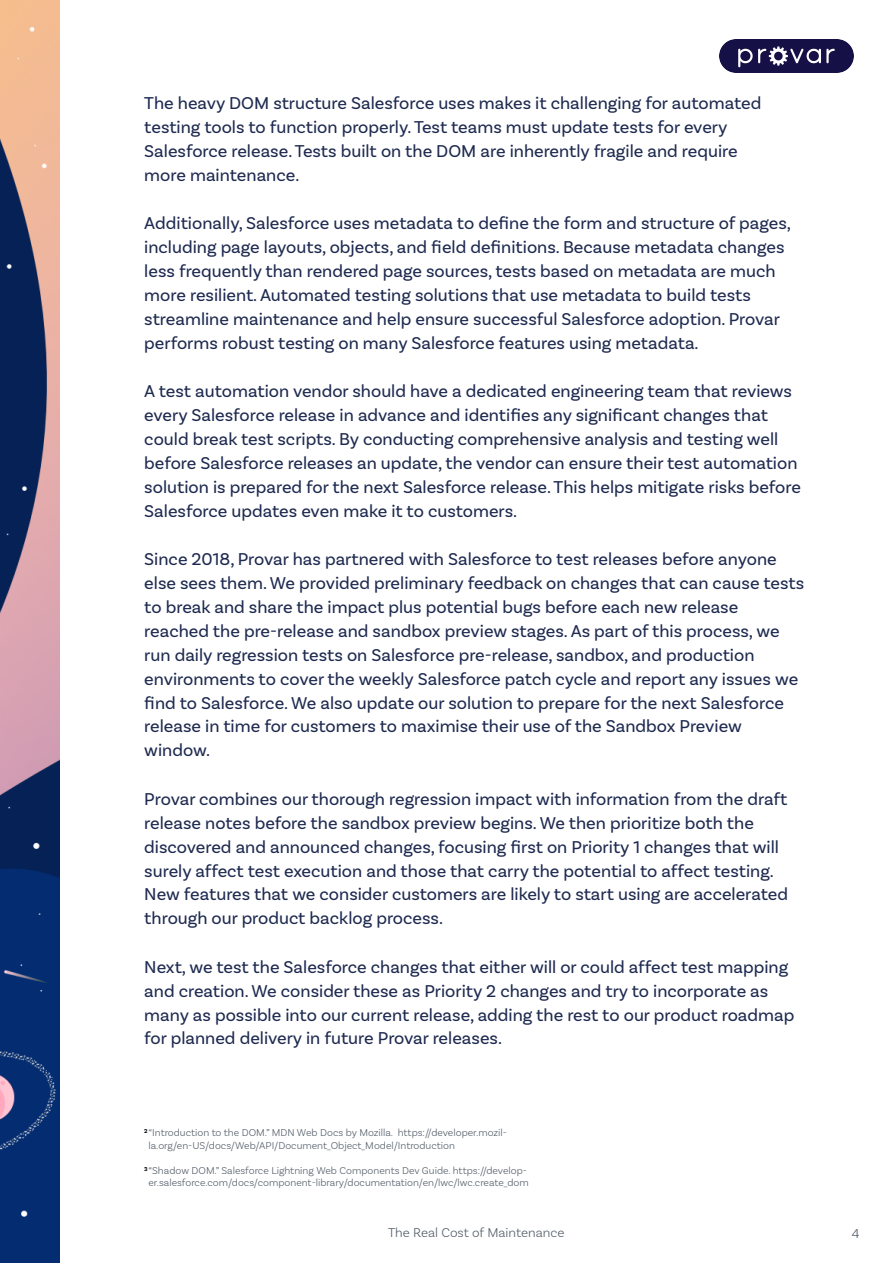
<style>
.page{position:relative;width:893px;height:1263px;background:#fff}
.page>*{position:absolute;margin:0;border:0;box-sizing:border-box;transform-origin:0 0}
.t1{font:18px/24px "Basic Sans";color:#1d294f}
.t2{font:300 13.5px "Basic Sans";color:#515b66}
.t3{font:300 10.5px/12.6px "Basic Sans";color:#515b66}
.t4{font:700 6px "Basic Sans";color:#000}
</style>
<div class="page">
<img style="left:720px;top:39px;width:134px;height:34px">
<img style="left:0;top:0;width:60px;height:1263px">
<p class="t1" style="left:144px;top:90px;width:619px">The heavy DOM structure Salesforce uses makes it challenging for automated testing tools to function properly. Test teams must update tests for every Salesforce release. Tests built on the DOM are inherently fragile and require more maintenance.</p>
<p class="t1" style="left:144px;top:210px;width:648px">Additionally, Salesforce uses metadata to define the form and structure of pages, including page layouts, objects, and field definitions. Because metadata changes less frequently than rendered page sources, tests based on metadata are much more resilient. Automated testing solutions that use metadata to build tests streamline maintenance and help ensure successful Salesforce adoption. Provar performs robust testing on many Salesforce features using metadata.</p>
<p class="t1" style="left:144px;top:378px;width:658px">A test automation vendor should have a dedicated engineering team that reviews every Salesforce release in advance and identifies any significant changes that could break test scripts. By conducting comprehensive analysis and testing well before Salesforce releases an update, the vendor can ensure their test automation solution is prepared for the next Salesforce release. This helps mitigate risks before Salesforce updates even make it to customers.</p>
<p class="t1" style="left:144px;top:546px;width:661px">Since 2018, Provar has partnered with Salesforce to test releases before anyone else sees them. We provided preliminary feedback on changes that can cause tests to break and share the impact plus potential bugs before each new release reached the pre-release and sandbox preview stages. As part of this process, we run daily regression tests on Salesforce pre-release, sandbox, and production environments to cover the weekly Salesforce patch cycle and report any issues we find to Salesforce. We also update our solution to prepare for the next Salesforce release in time for customers to maximise their use of the Sandbox Preview window.</p>
<p class="t1" style="left:144px;top:786px;width:645px">Provar combines our thorough regression impact with information from the draft release notes before the sandbox preview begins. We then prioritize both the discovered and announced changes, focusing first on Priority 1 changes that will surely affect test execution and those that carry the potential to affect testing.<br>New features that we consider customers are likely to start using are accelerated through our product backlog process.</p>
<p class="t1" style="left:144px;top:954px;width:652px">Next, we test the Salesforce changes that either will or could affect test mapping and creation. We consider these as Priority 2 changes and try to incorporate as many as possible into our current release, adding the rest to our product roadmap for planned delivery in future Provar releases.</p>
<p class="t3" style="left:148px;top:1126px;width:360px">“Introduction to the DOM.” MDN Web Docs by Mozilla. https://developer.mozil&shy;la.org/en-US/docs/Web/API/Document_Object_Model/Introduction</p>
<p class="t4" style="left:144px;top:1127px;width:5px">2</p>
<p class="t3" style="left:148px;top:1164px;width:382px">“Shadow DOM.” Salesforce Lightning Web Components Dev Guide. https://develop&shy;er.salesforce.com/docs/component-library/documentation/en/lwc/lwc.create_dom</p>
<p class="t4" style="left:144px;top:1165px;width:5px">3</p>
<p class="t2" style="left:388px;top:1225px;width:178px">The Real Cost of Maintenance</p>
<p class="t2" style="left:852px;top:1225px;width:9px">4</p>
</div>
